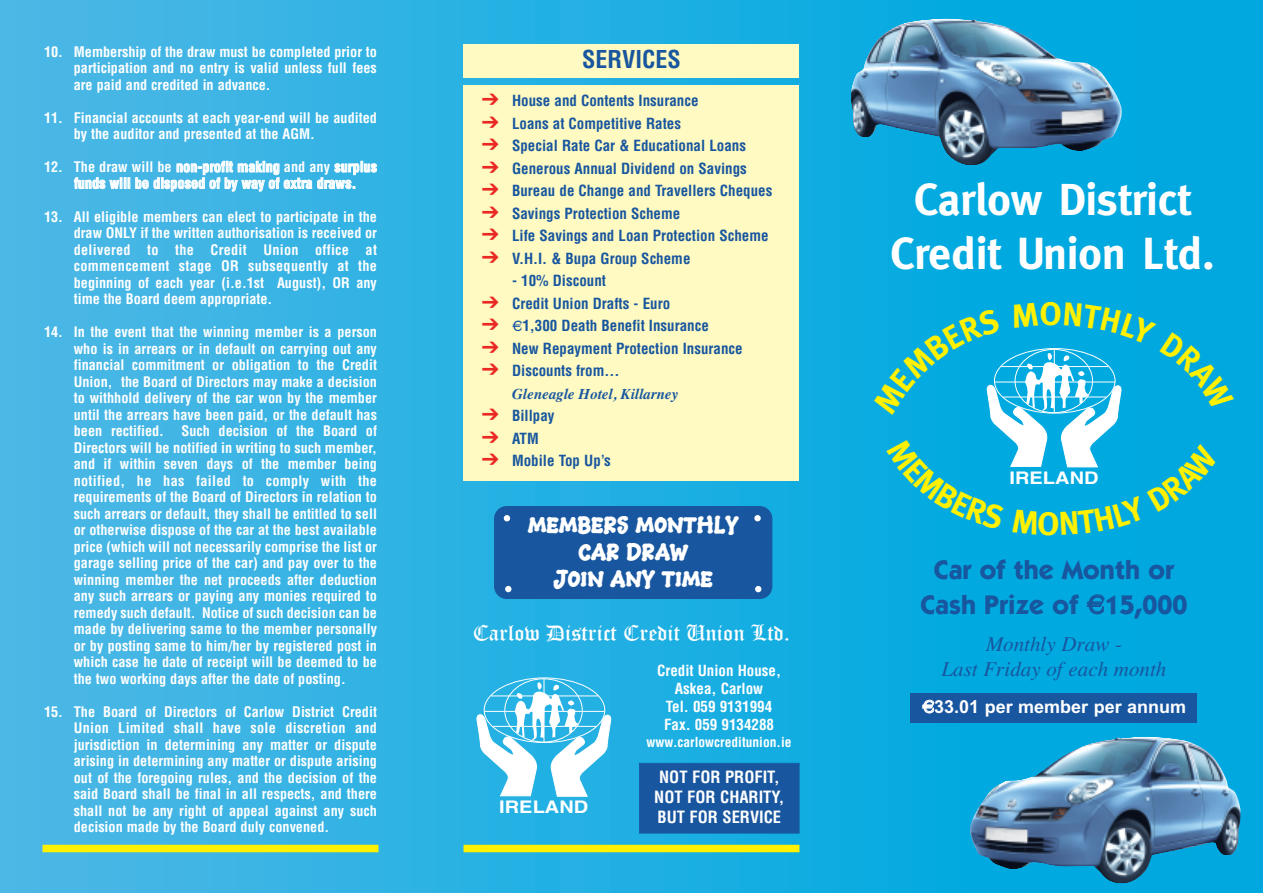
<style>
.page{position:relative;width:1263px;height:893px;background:#fff}
.page>*{position:absolute;margin:0;border:0;box-sizing:border-box;transform-origin:0 0}
.t1{font:700 45px/54px "Meta";color:#fff;text-align:center}
.t2{font:700 33px "Meta";color:#fff101}
.t3{font:700 27px/34.8px "Itc Kabel";color:#18569f;text-align:center}
.t4{font:700 condensed 24px "Helvetica";color:#18569f}
.t5{font:22.5px/27px "Baa Heavy KB";color:#fff;text-align:center}
.t6{font:22.5px "Old English Text";color:#fff}
.t7{font:italic 21px/25.2px "Times";color:#18569f;text-align:center}
.t8{font:700 18px "Arial";color:#fff}
.t9{font:700 17.4px "Helvetica";color:#fff;scale:1.15 1}
.t10{font:700 condensed 16.5px/19.8px "Helvetica";color:#fff}
.t11{font:700 condensed 15px "Helvetica";color:#18569f}
.t12{font:700 condensed 15px/18px "Helvetica";color:#fff;text-align:center}
.t13{font:italic 700 15px "Times";color:#18569f}
.t14{font:700 condensed 14.25px/16.5px "Helvetica";color:#fff;text-align:justify}
.t15{font:700 condensed 13.5px "Helvetica";color:#fff}
.s1{color:#ea2924}
.s2{font-family:"Euro Classic";font-weight:400;font-stretch:normal}
.s3{font-family:"Euro Classic";font-weight:400}
</style>
<div class="page">
<div style="left:0;top:0;width:1263px;height:893px;background:linear-gradient(to right,#4cb8e5,#00a6de)"></div>
<div style="left:494px;top:506px;width:278px;height:93px;background:#18569f;border-radius:13px"></div>
<div style="left:640px;top:764px;width:159px;height:69px;background:#18569f"></div>
<div style="left:639px;top:763px;width:160px;height:70px;border:1px solid #18569f"></div>
<div style="left:43px;top:845px;width:335px;height:7px;background:#fff101"></div>
<div style="left:463px;top:845px;width:336px;height:7px;background:#fff101"></div>
<div style="left:463px;top:86px;width:336px;height:395px;background:#fffac1"></div>
<div style="left:463px;top:44px;width:336px;height:34px;background:#fffac1"></div>
<svg style="left:504px;top:515px;width:6px;height:6px"></svg>
<svg style="left:505px;top:586px;width:6px;height:6px"></svg>
<div style="left:754px;top:515px;width:7px;height:6px;background:#fff;border-radius:50%"></div>
<svg style="left:755px;top:586px;width:6px;height:6px"></svg>
<img style="left:968px;top:736px;width:273px;height:148px">
<hr style="left:544px;top:679px;width:1px;height:63px;background:#fff">
<svg style="left:477px;top:682px;width:134px;height:115px"></svg>
<img style="left:850px;top:18px;width:272px;height:148px">
<div style="left:910px;top:693px;width:287px;height:29px;background:#18569f"></div>
<svg style="left:873px;top:302px;width:361px;height:233px;background:#14afe1"></svg>
<p class="t14" style="left:74px;top:44px;width:305px;text-indent:-30px">10. Membership of the draw must be completed prior to participation and no entry is valid unless full fees are paid and credited in advance.</p>
<p class="t14" style="left:74px;top:110px;width:305px;text-indent:-30px">11. Financial accounts at each year-end will be audited by the auditor and presented at the AGM.</p>
<p class="t14" style="left:74px;top:160px;width:304px;text-indent:-30px">12. The draw will be non-profit making and any surplus funds will be disposed of by way of extra draws.</p>
<p class="t14" style="left:74px;top:209px;width:305px;text-indent:-30px">13. All eligible members can elect to participate in the draw ONLY if the written authorisation is received or delivered to the Credit Union office at commencement stage OR subsequently at the beginning of each year (i.e.1st August), OR any time the Board deem appropriate.</p>
<p class="t14" style="left:74px;top:325px;width:305px;text-indent:-30px">14. In the event that the winning member is a person who is in arrears or in default on carrying out any financial commitment or obligation to the Credit Union, the Board of Directors may make a decision to withhold delivery of the car won by the member until the arrears have been paid, or the default has been rectified. Such decision of the Board of Directors will be notified in writing to such member, and if within seven days of the member being notified, he has failed to comply with the requirements of the Board of Directors in relation to such arrears or default, they shall be entitled to sell or otherwise dispose of the car at the best available price (which will not necessarily comprise the list or garage selling price of the car) and pay over to the winning member the net proceeds after deduction any such arrears or paying any monies required to remedy such default. Notice of such decision can be made by delivering same to the member personally or by posting same to him/her by registered post in which case he date of receipt will be deemed to be the two working days after the date of posting.</p>
<p class="t14" style="left:74px;top:704px;width:305px;text-indent:-30px">15. The Board of Directors of Carlow District Credit Union Limited shall have sole discretion and jurisdiction in determining any matter or dispute arising in determining any matter or dispute arising out of the foregoing rules, and the decision of the said Board shall be final in all respects, and there shall not be any right of appeal against any such decision made by the Board duly convened.</p>
<h3 class="t4" style="left:582px;top:50px;width:100px">SERVICES</h3>
<p class="t11" style="left:482px;top:95px;width:218px"><span class="s1">➔</span> House and Contents Insurance</p>
<p class="t11" style="left:482px;top:117px;width:201px"><span class="s1">➔</span> Loans at Competitive Rates</p>
<p class="t11" style="left:482px;top:140px;width:266px"><span class="s1">➔</span> Special Rate Car &amp; Educational Loans</p>
<p class="t11" style="left:482px;top:162px;width:267px"><span class="s1">➔</span> Generous Annual Dividend on Savings</p>
<p class="t11" style="left:482px;top:185px;width:292px"><span class="s1">➔</span> Bureau de Change and Travellers Cheques</p>
<p class="t11" style="left:482px;top:207px;width:200px"><span class="s1">➔</span> Savings Protection Scheme</p>
<p class="t11" style="left:482px;top:230px;width:288px"><span class="s1">➔</span> Life Savings and Loan Protection Scheme</p>
<p class="t11" style="left:482px;top:252px;width:210px"><span class="s1">➔</span> V.H.I. &amp; Bupa Group Scheme</p>
<p class="t11" style="left:512px;top:275px;width:96px">- 10% Discount</p>
<p class="t11" style="left:482px;top:297px;width:190px"><span class="s1">➔</span> Credit Union Drafts - Euro</p>
<p class="t11" style="left:482px;top:320px;width:229px"><span class="s1">➔</span> <span class="s2">g</span>1,300 Death Benefit Insurance</p>
<p class="t11" style="left:482px;top:342px;width:262px"><span class="s1">➔</span> New Repayment Protection Insurance</p>
<p class="t11" style="left:482px;top:365px;width:139px"><span class="s1">➔</span> Discounts from...</p>
<p class="t13" style="left:512px;top:385px;width:168px">Gleneagle Hotel, Killarney</p>
<p class="t11" style="left:482px;top:410px;width:74px"><span class="s1">➔</span> Billpay</p>
<p class="t11" style="left:482px;top:432px;width:58px"><span class="s1">➔</span> ATM</p>
<p class="t11" style="left:482px;top:455px;width:131px"><span class="s1">➔</span> Mobile Top Up’s</p>
<h3 class="t5" style="left:528px;top:511px;width:212px">MEMBERS MONTHLY<br>CAR DRAW<br>JOIN ANY TIME</h3>
<h3 class="t6" style="left:473px;top:620px;width:319px">Carlow District Credit Union Ltd.</h3>
<p class="t9" style="left:499px;top:800px;width:79px">IRELAND</p>
<p class="t12" style="left:657px;top:663px;width:126px">Credit Union House,<br>Askea, Carlow<br>Tel. 059 9131994<br>Fax. 059 9134288</p>
<p class="t15" style="left:646px;top:737px;width:146px">www.carlowcreditunion.ie</p>
<p class="t10" style="left:654px;top:768px;width:132px">NOT FOR PROFIT,<br>NOT FOR CHARITY,<br>BUT FOR SERVICE</p>
<h1 class="t1" style="left:890px;top:173px;width:325px">Carlow District<br>Credit Union Ltd.</h1>
<h2 class="t2" style="left:1040px;top:294px;width:23px">O</h2>
<p class="t9" style="left:1009px;top:471px;width:79px">IRELAND</p>
<h3 class="t3" style="left:920px;top:555px;width:268px">Car of the Month or<br>Cash Prize of <span class="s3">g</span>15,000</h3>
<h3 class="t7" style="left:941px;top:631px;width:226px">Monthly Draw -<br>Last Friday of each month</h3>
<p class="t8" style="left:922px;top:696px;width:266px"><span class="s3">g</span>33.01 per member per annum</p>
</div>
